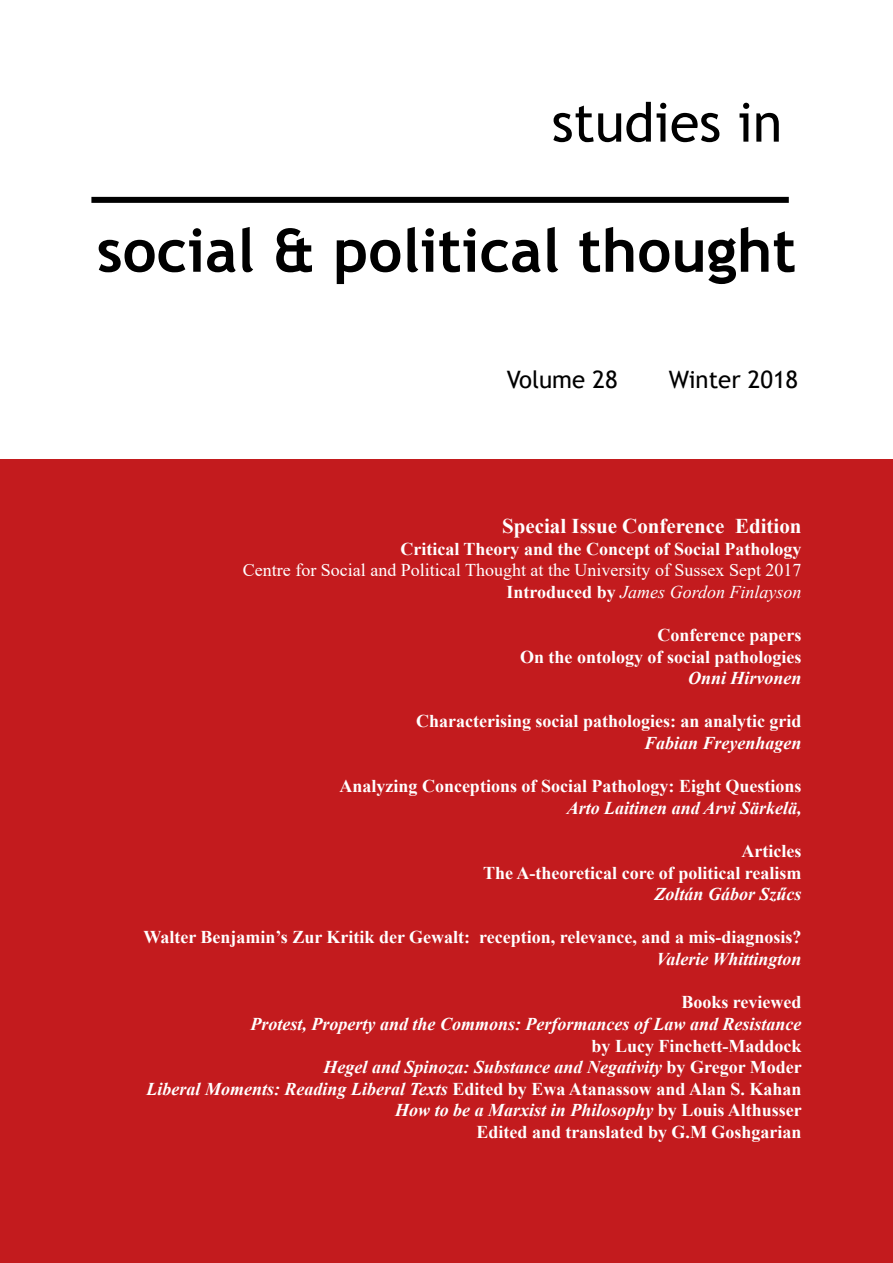
<style>
.page{position:relative;width:893px;height:1263px;background:#fff}
.page>*{position:absolute;margin:0;border:0;box-sizing:border-box;transform-origin:0 0}
.t1{font:700 60px "Trebuchet MS";color:#000}
.t2{font:54px "Trebuchet MS";color:#000}
.t3{font:24px "Trebuchet MS";color:#000}
.t4{font:700 21px "Times New Roman";color:#fff}
.t5{font:700 18px/21.6px "Times New Roman";color:#fff;text-align:right}
.t6{font:italic 700 18px "Times New Roman";color:#fff}
.t7{font:18px/21.6px "Times New Roman";color:#fff;text-align:right}
.s1{font-weight:700}
.s2{font-style:italic}
</style>
<div class="page">
<div style="left:0;top:459px;width:893px;height:804px;background:#c31b1e"></div>
<div style="left:91px;top:197px;width:698px;height:6px;background:#000"></div>
<h2 class="t2" style="left:552px;top:88px;width:232px">studies in</h2>
<h1 class="t1" style="left:97px;top:213px;width:701px">social &amp; political thought</h1>
<h3 class="t3" style="left:507px;top:364px;width:112px">Volume 28</h3>
<h3 class="t3" style="left:669px;top:364px;width:131px">Winter 2018</h3>
<p class="t4" style="left:502px;top:511px;width:301px">Special Issue Conference Edition</p>
<p class="t5" style="left:400px;top:537px;width:403px">Critical Theory and the Concept of Social Pathology</p>
<p class="t7" style="left:243px;top:559px;width:560px">Centre for Social and Political Thought at the University of Sussex Sept 2017<br><span class="s1">Introduced by</span> <span class="s2">James Gordon Finlayson</span></p>
<p class="t5" style="left:520px;top:624px;width:283px">Conference papers<br>On the ontology of social pathologies</p>
<p class="t6" style="left:688px;top:666px;width:115px">Onni Hirvonen</p>
<p class="t5" style="left:416px;top:710px;width:387px">Characterising social pathologies: an analytic grid</p>
<p class="t6" style="left:644px;top:730px;width:159px">Fabian Freyenhagen</p>
<p class="t5" style="left:339px;top:775px;width:464px">Analyzing Conceptions of Social Pathology: Eight Questions</p>
<p class="t6" style="left:567px;top:795px;width:236px">Arto Laitinen and Arvi Särkelä,</p>
<p class="t5" style="left:483px;top:840px;width:320px">Articles<br>The A-theoretical core of political realism</p>
<p class="t6" style="left:654px;top:882px;width:149px">Zoltán Gábor Szűcs</p>
<p class="t5" style="left:143px;top:926px;width:660px">Walter Benjamin’s Zur Kritik der Gewalt: reception, relevance, and a mis-diagnosis?</p>
<p class="t6" style="left:656px;top:946px;width:147px">Valerie Whittington</p>
<p class="t5" style="left:681px;top:991px;width:122px">Books reviewed</p>
<p class="t6" style="left:251px;top:1011px;width:553px">Protest, Property and the Commons: Performances of Law and Resistance</p>
<p class="t5" style="left:147px;top:1034px;width:657px">by Lucy Finchett-Maddock<br><span class="s2">Hegel and Spinoza: Substance and Negativity</span> by Gregor Moder<br><span class="s2">Liberal Moments: Reading Liberal Texts</span> Edited by Ewa Atanassow and Alan S. Kahan <span class="s2">How to be a Marxist in Philosophy</span> by Louis Althusser<br>Edited and translated by G.M Goshgarian</p>
</div>
